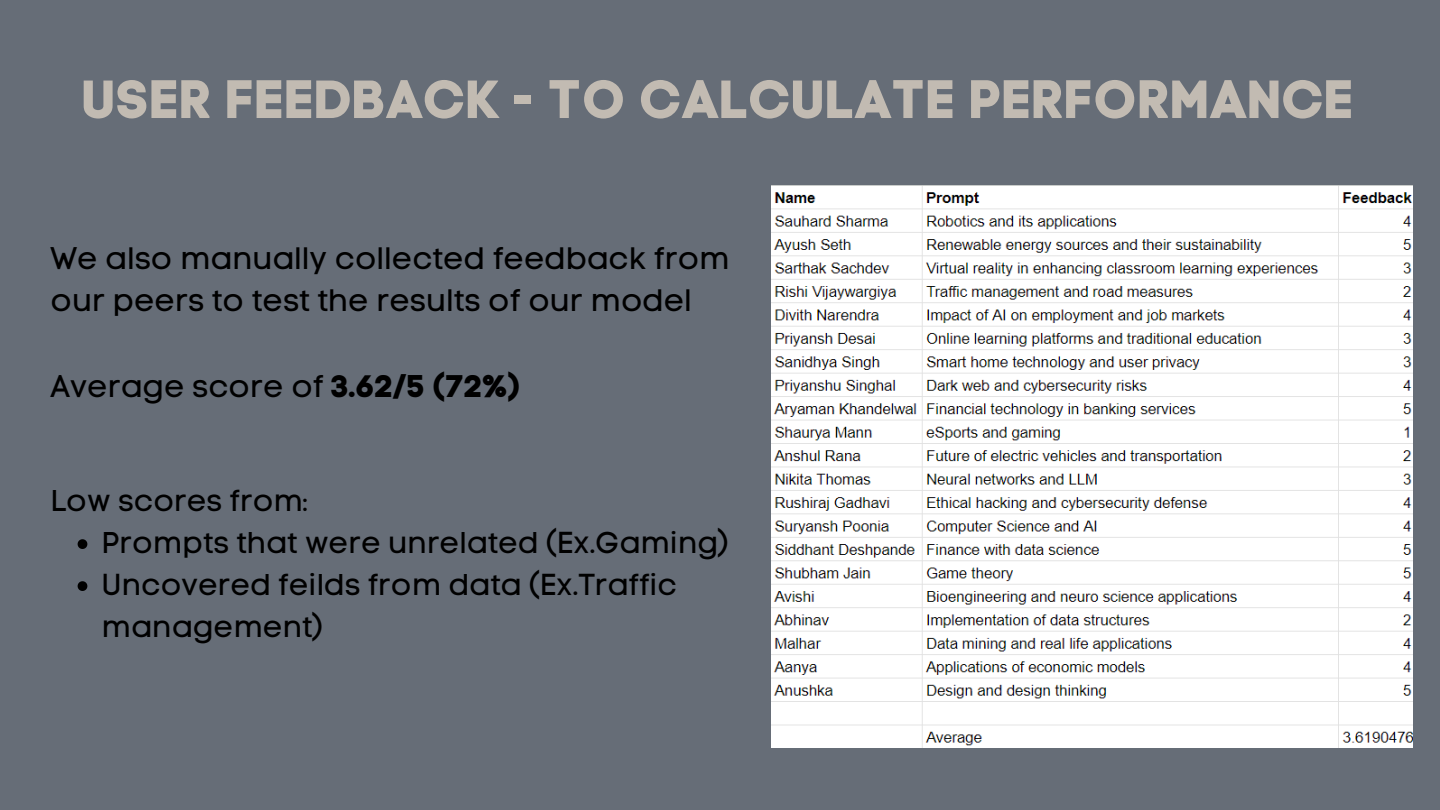
<style>
.page{position:relative;width:1440px;height:810px;background:#666d77}
.page>*{position:absolute;margin:0;border:0;box-sizing:border-box;transform-origin:0 0}
.t1{font:53.5px "Code Pro Bold LC";color:#c2bbb2}
.t2{font:31px/42.8px "Code Pro Normal LC";color:#000}
.t3{font:30px/42px "Code Pro Normal LC";color:#000}
.s1{font-family:"Code Pro Bold LC"}
</style>
<div class="page">
<img style="left:772px;top:186px;width:640px;height:561px">
<svg style="left:78px;top:539px;width:9px;height:10px"></svg>
<svg style="left:78px;top:581px;width:9px;height:10px"></svg>
<p class="t1" style="left:81px;top:67px;width:1274px">USER FEEDBACK - TO CALCULATE PERFORMANCE</p>
<p class="t2" style="left:51px;top:236px;width:681px">We also manually collected feedback from our peers to test the results of our model</p>
<p class="t2" style="left:51px;top:365px;width:473px">Average score of <span class="s1">3.62/5 (72%)</span></p>
<p class="t3" style="left:51px;top:480px;width:259px">Low scores from:</p>
<p class="t3" style="left:102px;top:522px;width:629px">Prompts that were unrelated (Ex.Gaming)</p>
<p class="t3" style="left:102px;top:564px;width:577px">Uncovered feilds from data (Ex.Traffic management)</p>
</div>
